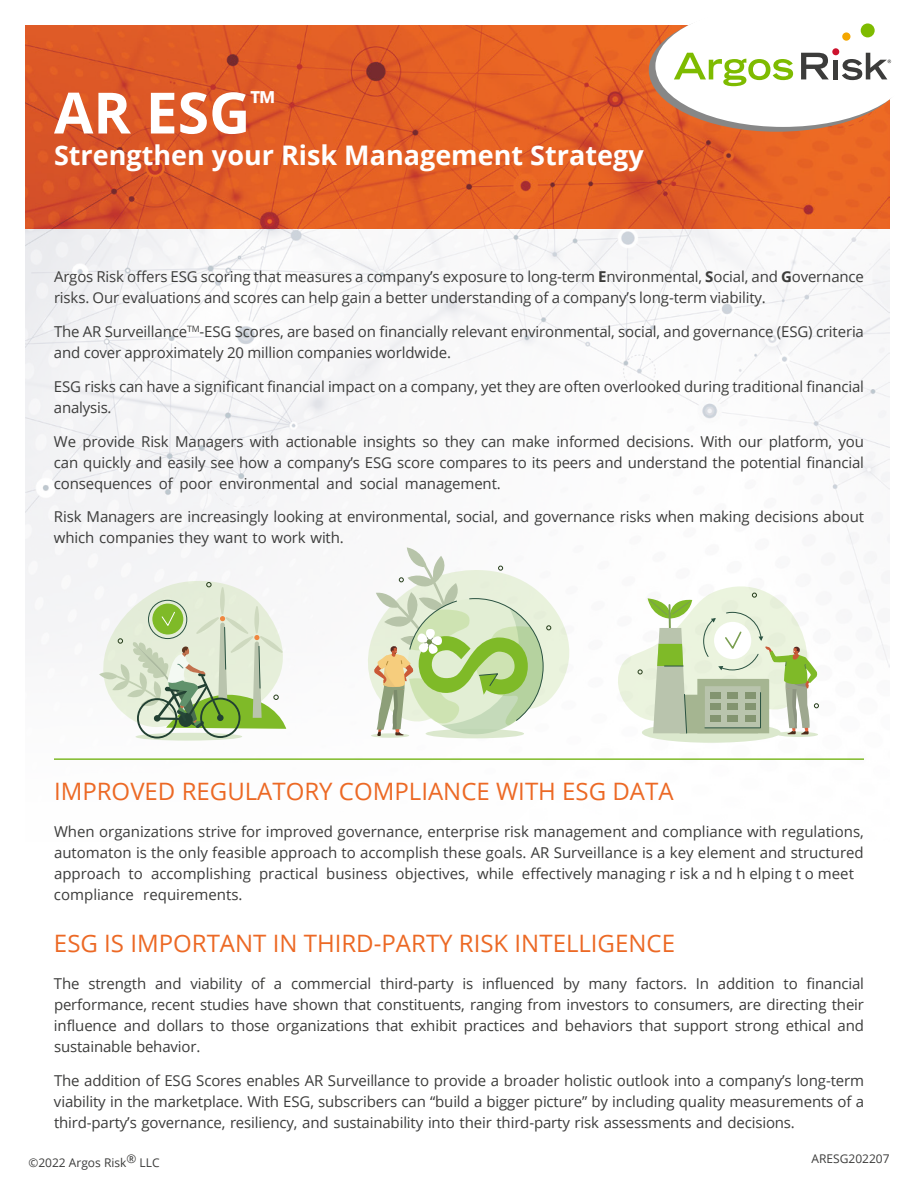
<style>
.page{position:relative;width:918px;height:1188px;background:#fff}
.page>*{position:absolute;margin:0;border:0;box-sizing:border-box;transform-origin:0 0}
.t1{font:700 57px "Open Sans";color:#fff}
.t2{font:700 27px "Open Sans";color:#fff}
.t3{font:24px "Open Sans";color:#ec6925}
.t4{font:15px/21px "Open Sans";letter-spacing:-.01em;color:#3c3c3b}
.t5{font:12px "Open Sans";color:#3c3c3b}
.s1{font-weight:700}
</style>
<div class="page">
<img style="left:26px;top:228px;width:863px;height:515px">
<img style="left:26px;top:26px;width:863px;height:202px">
<div style="left:649px;top:8px;width:256px;height:124px;background:#878787;border-radius:50%"></div>
<div style="left:655px;top:5px;width:256px;height:122px;background:#fff;border-radius:50%"></div>
<div style="left:853px;top:11px;width:51px;height:38px;background:#fff;border-radius:50%"></div>
<div style="left:832px;top:48px;width:7px;height:7px;background:#cd122d;border-radius:50%"></div>
<svg style="left:674px;top:53px;width:119px;height:33px"></svg>
<svg style="left:801px;top:53px;width:28px;height:26px"></svg>
<div style="left:833px;top:60px;width:5px;height:19px;background:#3c3c3b"></div>
<div style="left:861px;top:23px;width:14px;height:14px;background:#7ebb00;border-radius:50%"></div>
<div style="left:842px;top:32px;width:8px;height:9px;background:#f4a700;border-radius:50%"></div>
<svg style="left:842px;top:53px;width:49px;height:27px"></svg>
<div style="left:642px;top:722px;width:139px;height:21px;background:#dbe8cd;border-radius:50%"></div>
<svg style="left:136px;top:733px;width:106px;height:8px"></svg>
<svg style="left:99px;top:581px;width:187px;height:158px"></svg>
<svg style="left:776px;top:731px;width:42px;height:6px"></svg>
<div style="left:426px;top:729px;width:98px;height:9px;background:#dbe8cd;border-radius:50%"></div>
<svg style="left:618px;top:586px;width:201px;height:148px"></svg>
<div style="left:371px;top:733px;width:38px;height:5px;background:#dbe8cd;border-radius:50%"></div>
<svg style="left:368px;top:547px;width:201px;height:189px"></svg>
<hr style="left:54px;top:758px;width:810px;height:2px;background:#7fba28">
<h1 class="t1" style="left:54px;top:73px;width:223px">AR ESG<sup>™</sup></h1>
<h2 class="t2" style="left:54px;top:136px;width:591px">Strengthen your Risk Management Strategy</h2>
<p class="t4" style="left:54px;top:266px;width:811px">Argos Risk offers ESG scoring that measures a company’s exposure to long-term <span class="s1">E</span>nvironmental, <span class="s1">S</span>ocial, and <span class="s1">G</span>overnance risks. Our evaluations and scores can help gain a better understanding of a company’s long-term viability.</p>
<p class="t4" style="left:54px;top:321px;width:812px">The AR Surveillance<sup>TM</sup>-ESG Scores, are based on financially relevant environmental, social, and governance (ESG) criteria and cover approximately 20 million companies worldwide.</p>
<p class="t4" style="left:54px;top:376px;width:812px">ESG risks can have a significant financial impact on a company, yet they are often overlooked during traditional financial analysis.</p>
<p class="t4" style="left:54px;top:430px;width:812px;text-align:justify">We provide Risk Managers with actionable insights so they can make informed decisions. With our platform, you can quickly and easily see how a company’s ESG score compares to its peers and understand the potential financial consequences of poor environmental and social management.</p>
<p class="t4" style="left:54px;top:506px;width:812px">Risk Managers are increasingly looking at environmental, social, and governance risks when making decisions about which companies they want to work with.</p>
<h3 class="t3" style="left:54px;top:775px;width:621px">IMPROVED REGULATORY COMPLIANCE WITH ESG DATA</h3>
<p class="t4" style="left:54px;top:821px;width:811px">When organizations strive for improved governance, enterprise risk management and compliance with regulations, automaton is the only feasible approach to accomplish these goals. AR Surveillance is a key element and structured approach to accomplishing practical business objectives, while effectively managing r isk a nd h elping t o meet compliance requirements.</p>
<h3 class="t3" style="left:54px;top:927px;width:623px">ESG IS IMPORTANT IN THIRD-PARTY RISK INTELLIGENCE</h3>
<p class="t4" style="left:54px;top:972px;width:812px;text-align:justify">The strength and viability of a commercial third-party is influenced by many factors. In addition to financial performance, recent studies have shown that constituents, ranging from investors to consumers, are directing their influence and dollars to those organizations that exhibit practices and behaviors that support strong ethical and sustainable behavior.</p>
<p class="t4" style="left:54px;top:1069px;width:812px;text-align:justify">The addition of ESG Scores enables AR Surveillance to provide a broader holistic outlook into a company’s long-term viability in the marketplace. With ESG, subscribers can “build a bigger picture” by including quality measurements of a third-party’s governance, resiliency, and sustainability into their third-party risk assessments and decisions.</p>
<p class="t5" style="left:28px;top:1154px;width:133px">©2022 Argos Risk® LLC</p>
<p class="t5" style="left:811px;top:1150px;width:80px">ARESG202207</p>
</div>
